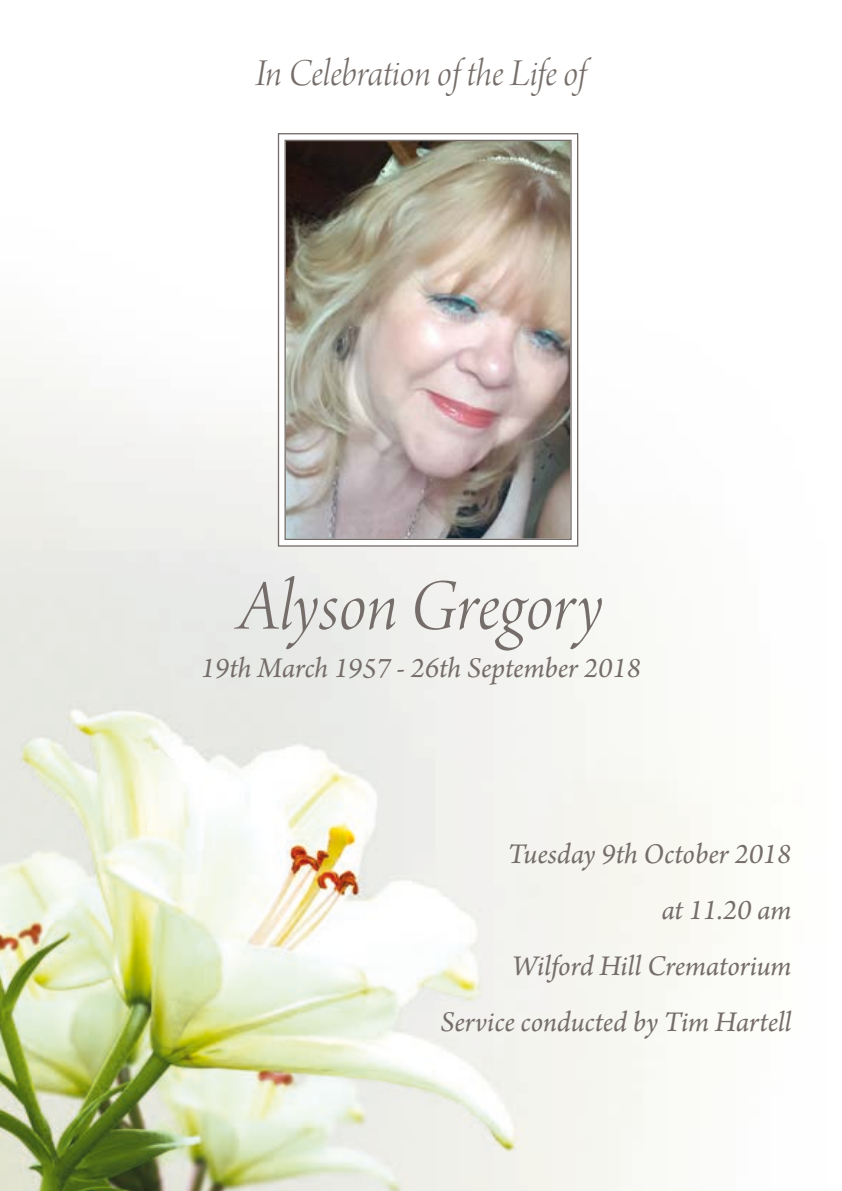
<style>
.page{position:relative;width:842px;height:1191px;background:#fff}
.page>*{position:absolute;margin:0;border:0;box-sizing:border-box;transform-origin:0 0}
.t1{font:76px "Arno Pro Light Italic Display";color:#756d69}
.t2{font:40px "Arno Pro Light Italic Display";letter-spacing:-.005em;color:#756d69}
.t3{font:italic 30px/56px "Arno Pro";letter-spacing:-.005em;color:#756d69;text-align:right}
</style>
<div class="page">
<img style="left:0;top:355px;width:713px;height:836px">
<svg style="left:274px;top:355px;width:308px;height:195px"></svg>
<svg style="left:277px;top:133px;width:302px;height:414px"></svg>
<img style="left:284px;top:139px;width:288px;height:401px">
<h2 class="t2" style="left:255px;top:51px;width:333px">In Celebration of the Life of</h2>
<h1 class="t1" style="left:239px;top:563px;width:366px">Alyson Gregory</h1>
<p class="t3" style="left:201px;top:642px;width:441px">19th March 1957 - 26th September 2018</p>
<p class="t3" style="left:440px;top:827px;width:352px">Tuesday 9th October 2018<br>at 11.20 am<br>Wilford Hill Crematorium<br>Service conducted by Tim Hartell</p>
</div>
